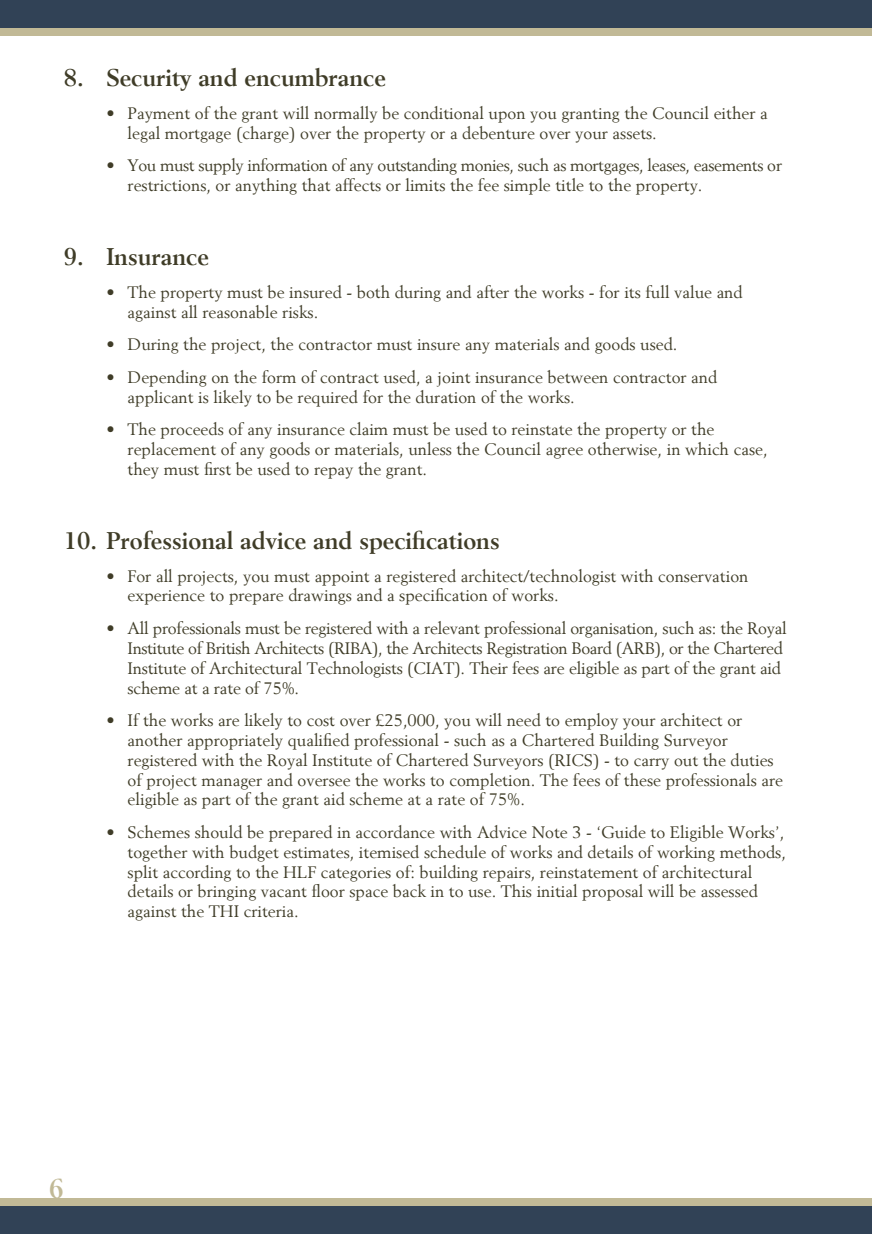
<style>
.page{position:relative;width:872px;height:1234px;background:#fff}
.page>*{position:absolute;margin:0;border:0;box-sizing:border-box;transform-origin:0 0}
.t1{font:700 27px "Berling";color:#c1b996}
.t2{font:700 24px "Berling";color:#3f3c27}
.t3{font:16.5px/19.8px "Berling";color:#3f3c27}
.t4{font:16.5px/19.8px "Berling";letter-spacing:-.025em;color:#3f3c27}
</style>
<div class="page">
<div style="left:0;top:0;width:872px;height:36px;background:#c1b996"></div>
<div style="left:0;top:1197px;width:872px;height:36px;background:#c1b996"></div>
<div style="left:0;top:0;width:872px;height:28px;background:#314256"></div>
<div style="left:0;top:1205px;width:872px;height:28px;background:#314256"></div>
<h2 class="t2" style="left:64px;top:64px;width:324px">8. Security and encumbrance</h2>
<p class="t3" style="left:128px;top:103px;width:641px;text-indent:-21px">• Payment of the grant will normally be conditional upon you granting the Council either a legal mortgage (charge) over the property or a debenture over your assets.</p>
<p class="t4" style="left:128px;top:155px;width:656px;text-indent:-21px">• You must supply information of any outstanding monies, such as mortgages, leases, easements or restrictions, or anything that affects or limits the fee simple title to the property.</p>
<h2 class="t2" style="left:64px;top:243px;width:147px">9. Insurance</h2>
<p class="t3" style="left:128px;top:282px;width:616px;text-indent:-21px">• The property must be insured - both during and after the works - for its full value and against all reasonable risks.</p>
<p class="t3" style="left:106px;top:334px;width:572px">• During the project, the contractor must insure any materials and goods used.</p>
<p class="t3" style="left:128px;top:367px;width:591px;text-indent:-21px">• Depending on the form of contract used, a joint insurance between contractor and applicant is likely to be required for the duration of the works.</p>
<p class="t3" style="left:128px;top:419px;width:641px;text-indent:-21px">• The proceeds of any insurance claim must be used to reinstate the property or the replacement of any goods or materials, unless the Council agree otherwise, in which case, they must first be used to repay the grant.</p>
<h2 class="t2" style="left:64px;top:526px;width:437px">10. Professional advice and specifications</h2>
<p class="t3" style="left:128px;top:565px;width:622px;text-indent:-21px">• For all projects, you must appoint a registered architect/technologist with conservation experience to prepare drawings and a specification of works.</p>
<p class="t3" style="left:128px;top:618px;width:661px;text-indent:-21px">• All professionals must be registered with a relevant professional organisation, such as: the Royal Institute of British Architects (RIBA), the Architects Registration Board (ARB), or the Chartered Institute of Architectural Technologists (CIAT). Their fees are eligible as part of the grant aid scheme at a rate of 75%.</p>
<p class="t3" style="left:128px;top:710px;width:657px;text-indent:-21px">• If the works are likely to cost over £25,000, you will need to employ your architect or another appropriately qualified professional - such as a Chartered Building Surveyor registered with the Royal Institute of Chartered Surveyors (RICS) - to carry out the duties of project manager and oversee the works to completion. The fees of these professionals are eligible as part of the grant aid scheme at a rate of 75%.</p>
<p class="t3" style="left:128px;top:821px;width:660px;text-indent:-21px">• Schemes should be prepared in accordance with Advice Note 3 - ‘Guide to Eligible Works’, together with budget estimates, itemised schedule of works and details of working methods, split according to the HLF categories of: building repairs, reinstatement of architectural details or bringing vacant floor space back in to use. This initial proposal will be assessed against the THI criteria.</p>
<h1 class="t1" style="left:49px;top:1172px;width:17px">6</h1>
</div>
